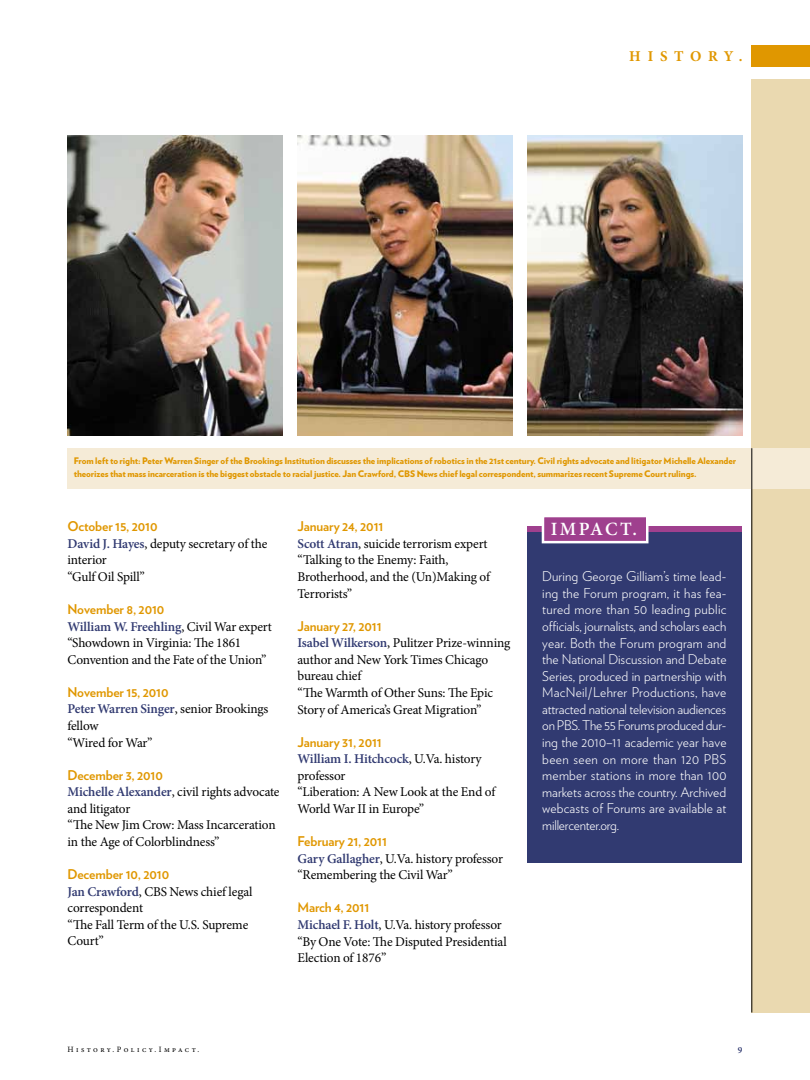
<style>
.page{position:relative;width:810px;height:1080px;background:#fff}
.page>*{position:absolute;margin:0;border:0;box-sizing:border-box;transform-origin:0 0}
.t1{font:600 18.75px "Minion Pro";letter-spacing:.13em;color:#fff}
.t2{font:700 15px "Minion Pro";letter-spacing:.44em;color:#e09700}
.t3{font:13.5px/16.6px "Minion Pro";letter-spacing:-.015em;color:#000}
.t4{font:300 13.5px/16.5px "Verlag";letter-spacing:.005em;color:#fff;text-align:justify}
.t5{font:700 13.5px "Verlag";letter-spacing:-.01em;color:#e09700}
.t6{font:600 9.38px "Minion Pro";color:#313a71}
.t7{font:900 9px/12.5px "Verlag";letter-spacing:-.01em;color:#e09700}
.t8{font:8.12px "Minion Pro";letter-spacing:.295em;color:#000}
.s1{font-weight:600;color:#313a71}
</style>
<div class="page">
<div style="left:752px;top:79px;width:58px;height:933px;background:#ead9b0"></div>
<div style="left:752px;top:45px;width:58px;height:22px;background:#e09700"></div>
<div style="left:528px;top:529px;width:214px;height:333px;background:#313a71"></div>
<div style="left:528px;top:526px;width:214px;height:6px;background:#9f408e"></div>
<div style="left:542px;top:515px;width:106px;height:28px;background:#9f408e;border:2px solid #fff"></div>
<img style="left:298px;top:135px;width:215px;height:301px">
<img style="left:68px;top:135px;width:214px;height:301px">
<img style="left:528px;top:135px;width:214px;height:301px">
<div style="left:68px;top:448px;width:742px;height:41px;background:#f5ebd7"></div>
<hr style="left:752px;top:448px;width:1px;height:565px;background:#000">
<p class="t2" style="left:629px;top:46px;width:13px">HI</p>
<p class="t2" style="left:660px;top:46px;width:84px">STORY.</p>
<p class="t7" style="left:74px;top:454px;width:664px">From left to right: Peter Warren Singer of the Brookings Institution discusses the implications of robotics in the 21st century. Civil rights advocate and litigator Michelle Alexander theorizes that mass incarceration is the biggest obstacle to racial justice. Jan Crawford, CBS News chief legal correspondent, summarizes recent Supreme Court rulings.</p>
<p class="t5" style="left:68px;top:516px;width:92px">October 15, 2010</p>
<h1 class="t1" style="left:551px;top:516px;width:88px">impact.</h1>
<p class="t3" style="left:68px;top:535px;width:201px"><span class="s1">David J. Hayes</span>, deputy secretary of the interior<br>“Gulf Oil Spill”</p>
<p class="t5" style="left:68px;top:599px;width:98px">November 8, 2010</p>
<p class="t3" style="left:68px;top:618px;width:206px"><span class="s1">William W. Freehling</span>, Civil War expert “Showdown in Virginia: The 1861<br>Convention and the Fate of the Union”</p>
<p class="t5" style="left:68px;top:681px;width:103px">November 15, 2010</p>
<p class="t3" style="left:68px;top:701px;width:203px"><span class="s1">Peter Warren Singer</span>, senior Brookings fellow<br>“Wired for War”</p>
<p class="t5" style="left:68px;top:764px;width:97px">December 3, 2010</p>
<p class="t3" style="left:68px;top:784px;width:214px"><span class="s1">Michelle Alexander</span>, civil rights advocate and litigator<br>“The New Jim Crow: Mass Incarceration in the Age of Colorblindness”</p>
<p class="t5" style="left:68px;top:864px;width:103px">December 10, 2010</p>
<p class="t3" style="left:68px;top:883px;width:187px"><span class="s1">Jan Crawford</span>, CBS News chief legal correspondent<br>“The Fall Term of the U.S. Supreme<br>Court”</p>
<p class="t5" style="left:298px;top:516px;width:88px">January 24, 2011</p>
<p class="t3" style="left:298px;top:535px;width:195px"><span class="s1">Scott Atran</span>, suicide terrorism expert “Talking to the Enemy: Faith,<br>Brotherhood, and the (Un)Making of<br>Terrorists”</p>
<p class="t5" style="left:298px;top:615px;width:86px">January 27, 2011</p>
<p class="t3" style="left:298px;top:635px;width:214px"><span class="s1">Isabel Wilkerson</span>, Pulitzer Prize-winning author and New York Times Chicago bureau chief<br>“The Warmth of Other Suns: The Epic<br>Story of America’s Great Migration”</p>
<p class="t5" style="left:298px;top:731px;width:86px">January 31, 2011</p>
<p class="t3" style="left:298px;top:751px;width:200px"><span class="s1">William I. Hitchcock</span>, U.Va. history professor<br>“Liberation: A New Look at the End of<br>World War II in Europe”</p>
<p class="t5" style="left:298px;top:831px;width:91px">February 21, 2011</p>
<p class="t3" style="left:298px;top:850px;width:207px"><span class="s1">Gary Gallagher</span>, U.Va. history professor “Remembering the Civil War”</p>
<p class="t5" style="left:298px;top:897px;width:73px">March 4, 2011</p>
<p class="t3" style="left:298px;top:916px;width:211px"><span class="s1">Michael F. Holt</span>, U.Va. history professor “By One Vote: The Disputed Presidential<br>Election of 1876”</p>
<p class="t4" style="left:542px;top:567px;width:186px">During George Gilliam’s time lead&shy;ing the Forum program, it has fea&shy;tured more than 50 leading public officials, journalists, and scholars each year. Both the Forum program and the National Discussion and Debate Series, produced in partnership with MacNeil/Lehrer Productions, have attracted national television audiences on PBS. The 55 Forums produced dur&shy;ing the 2010–11 academic year have been seen on more than 120 PBS member stations in more than 100 markets across the country. Archived webcasts of Forums are available at millercenter.org.</p>
<p class="t8" style="left:68px;top:1044px;width:133px">History.Policy.Impact.</p>
<p class="t6" style="left:738px;top:1044px;width:6px">9</p>
</div>
